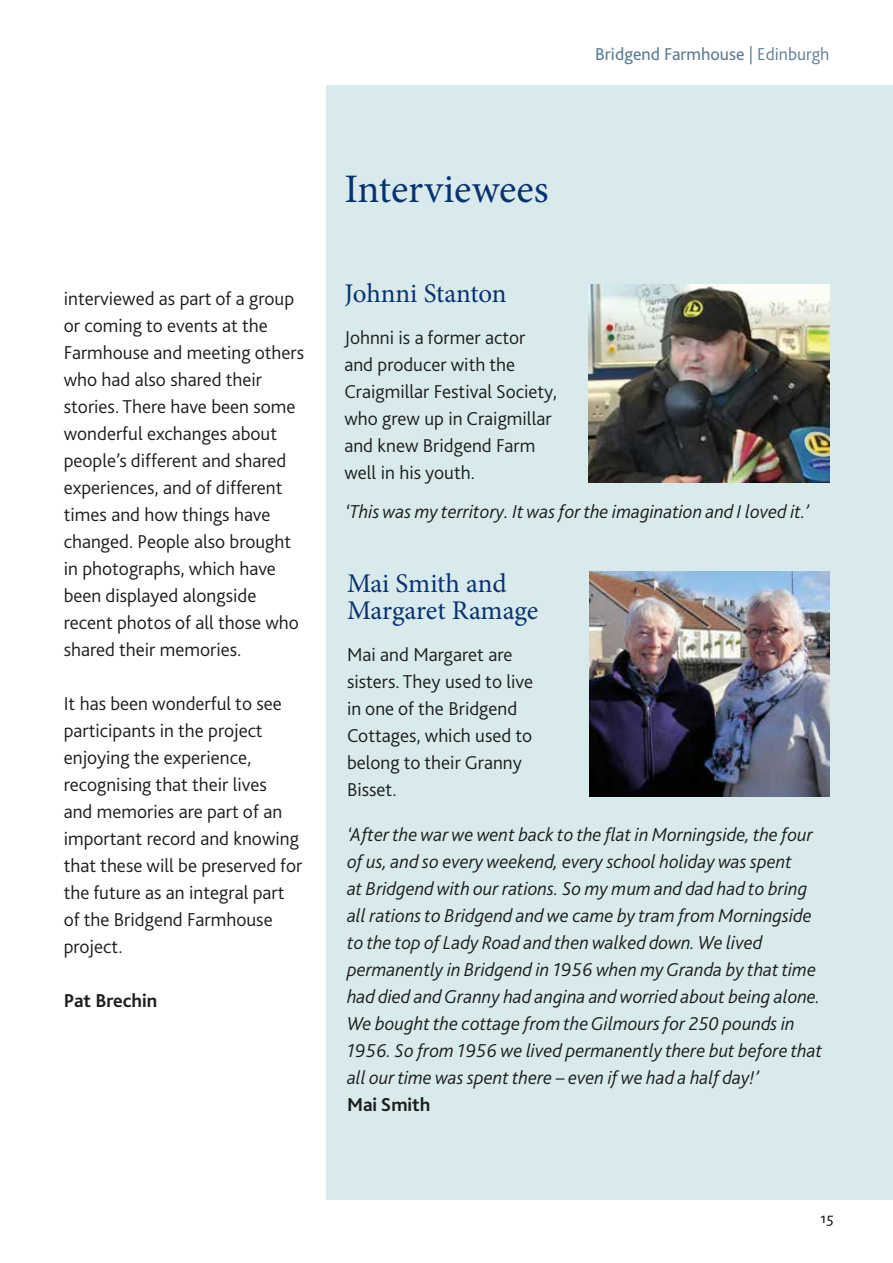
<style>
.page{position:relative;width:893px;height:1263px;background:#fff}
.page>*{position:absolute;margin:0;border:0;box-sizing:border-box;transform-origin:0 0}
.t1{font:40.5px "Minion Pro";color:#093270}
.t2{font:27px/27px "Minion Pro";letter-spacing:-.01em;color:#093270}
.t3{font:300 19.5px/27px "Bliss 2";color:#1d1d1b}
.t4{font:italic 300 19.5px/27px "Bliss 2";color:#1d1d1b}
.t5{font:700 19.5px "Bliss 2";color:#1d1d1b}
.t6{font:18px "Bliss 2";color:#5f7c95}
.t7{font:15px "Bliss 2";color:#1d1d1b}
.s1{font-weight:300}
</style>
<div class="page">
<div style="left:326px;top:85px;width:567px;height:1114px;background:#d8eaec"></div>
<img style="left:588px;top:284px;width:241px;height:198px">
<img style="left:589px;top:572px;width:240px;height:225px">
<p class="t6" style="left:595px;top:43px;width:236px">Bridgend Farmhouse <span class="s1">| Edinburgh</span></p>
<p class="t3" style="left:64px;top:284px;width:242px">interviewed as part of a group or coming to events at the<br>Farmhouse and meeting others who had also shared their stories. There have been some wonderful exchanges about people’s different and shared experiences, and of different times and how things have changed. People also brought in photographs, which have been displayed alongside recent photos of all those who shared their memories.</p>
<p class="t3" style="left:64px;top:689px;width:240px">It has been wonderful to see participants in the project enjoying the experience, recognising that their lives<br>and memories are part of an important record and knowing that these will be preserved for the future as an integral part of the Bridgend Farmhouse project.</p>
<p class="t5" style="left:64px;top:988px;width:95px">Pat Brechin</p>
<h1 class="t1" style="left:344px;top:162px;width:206px">Interviewees</h1>
<h2 class="t2" style="left:344px;top:280px;width:164px">Johnni Stanton</h2>
<p class="t3" style="left:344px;top:323px;width:214px">Johnni is a former actor and producer with the<br>Craigmillar Festival Society, who grew up in Craigmillar and knew Bridgend Farm well in his youth.</p>
<p class="t4" style="left:345px;top:497px;width:465px">‘This was my territory. It was for the imagination and I loved it.’</p>
<h2 class="t2" style="left:347px;top:570px;width:193px">Mai Smith and<br>Margaret Ramage</h2>
<p class="t3" style="left:347px;top:640px;width:188px">Mai and Margaret are sisters. They used to live in one of the Bridgend<br>Cottages, which used to belong to their Granny<br>Bisset.</p>
<p class="t4" style="left:347px;top:820px;width:477px">‘After the war we went back to the flat in Morningside, the four of us, and so every weekend, every school holiday was spent<br>at Bridgend with our rations. So my mum and dad had to bring all rations to Bridgend and we came by tram from Morningside to the top of Lady Road and then walked down. We lived permanently in Bridgend in 1956 when my Granda by that time had died and Granny had angina and worried about being alone.<br>We bought the cottage from the Gilmours for 250 pounds in 1956. So from 1956 we lived permanently there but before that all our time was spent there – even if we had a half day!’</p>
<p class="t5" style="left:347px;top:1092px;width:85px">Mai Smith</p>
<p class="t7" style="left:820px;top:1209px;width:15px">15</p>
</div>
